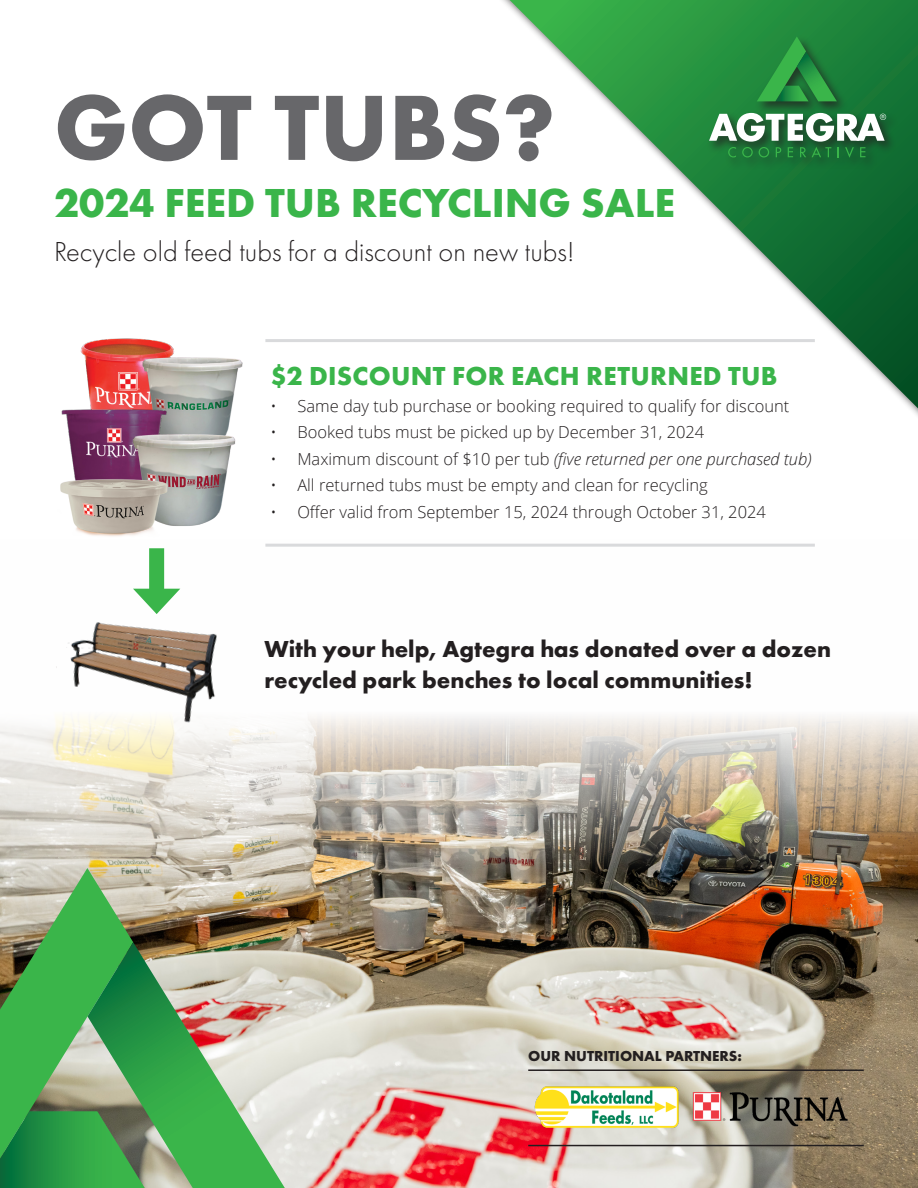
<style>
.page{position:relative;width:918px;height:1188px;background:#fff}
.page>*{position:absolute;margin:0;border:0;box-sizing:border-box;transform-origin:0 0}
.t1{font:700 96px "Futura PT";color:#67676a}
.t2{font:700 42px "Futura PT";color:#3ab54a}
.t3{font:300 28.5px "Futura PT";color:#231f20}
.t4{font:700 27px "Futura PT";letter-spacing:.01em;color:#3ab54a}
.t5{font:700 24px/31.5px "Futura PT";color:#231f20}
.t6{font:300 16.5px "Open Sans";color:#231f20}
.t7{font:italic 300 16.5px "Open Sans";color:#231f20}
.t8{font:700 15px "Futura PT";color:#231f20}
.s1{font-style:normal}
</style>
<div class="page">
<img style="left:0;top:543px;width:918px;height:645px">
<svg style="left:510px;top:0;width:408px;height:408px"></svg>
<hr style="left:265px;top:544px;width:550px;height:3px;background:#d9dadc">
<hr style="left:265px;top:339px;width:550px;height:3px;background:#d9dadc">
<div style="left:707px;top:35px;width:191px;height:135px;background:#231f20;opacity:.75"></div>
<svg style="left:757px;top:36px;width:80px;height:65px;background:#27903f"></svg>
<svg style="left:709px;top:113px;width:177px;height:45px"></svg>
<img style="left:80px;top:338px;width:94px;height:61px">
<img style="left:136px;top:354px;width:107px;height:76px">
<img style="left:61px;top:399px;width:112px;height:74px">
<img style="left:130px;top:430px;width:106px;height:96px">
<img style="left:60px;top:473px;width:111px;height:64px">
<svg style="left:0;top:868px;width:145px;height:320px;background:#60aa64"></svg>
<svg style="left:88px;top:942px;width:197px;height:246px;background:#7eb07b"></svg>
<img style="left:528px;top:1079px;width:155px;height:56px">
<hr style="left:528px;top:1069px;width:336px;height:2px;background:#231f20">
<hr style="left:528px;top:1145px;width:336px;height:1px;background:#231f20">
<img style="left:692px;top:1082px;width:158px;height:63px">
<img style="left:46px;top:574px;width:201px;height:201px">
<div style="left:149px;top:548px;width:15px;height:51px;background:#3ab54a"></div>
<svg style="left:133px;top:589px;width:47px;height:25px"></svg>
<p class="t1" style="left:54px;top:66px;width:503px">GOT TUBS?</p>
<p class="t2" style="left:54px;top:175px;width:623px">2024 FEED TUB RECYCLING SALE</p>
<p class="t3" style="left:54px;top:235px;width:522px">Recycle old feed tubs for a discount on new tubs!</p>
<p class="t4" style="left:270px;top:359px;width:509px">$2 DISCOUNT FOR EACH RETURNED TUB</p>
<p class="t6" style="left:270px;top:394px;width:521px">• Same day tub purchase or booking required to qualify for discount</p>
<p class="t6" style="left:270px;top:421px;width:436px">• Booked tubs must be picked up by December 31, 2024</p>
<p class="t7" style="left:270px;top:447px;width:543px"><span class="s1">• Maximum discount of $10 per tub</span> (five returned per one purchased tub)</p>
<p class="t6" style="left:270px;top:474px;width:439px">• All returned tubs must be empty and clean for recycling</p>
<p class="t6" style="left:270px;top:500px;width:497px">• Offer valid from September 15, 2024 through October 31, 2024</p>
<p class="t5" style="left:264px;top:633px;width:568px">With your help, Agtegra has donated over a dozen recycled park benches to local communities!</p>
<p class="t8" style="left:528px;top:1047px;width:215px">OUR NUTRITIONAL PARTNERS:</p>
</div>
